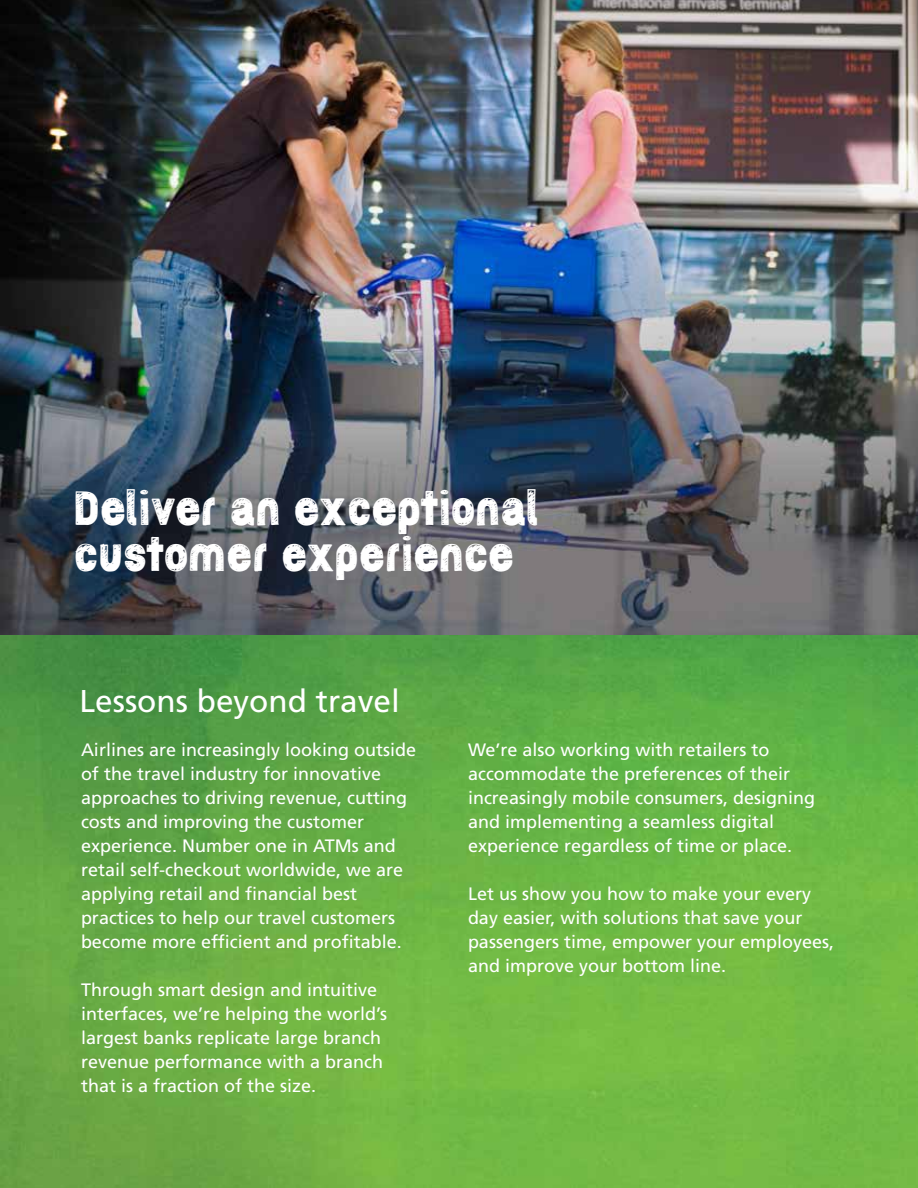
<style>
.page{position:relative;width:918px;height:1188px;background:#fff}
.page>*{position:absolute;margin:0;border:0;box-sizing:border-box;transform-origin:0 0}
.t1{font:48px/45.8px "NCR New Markerv 8";color:#fff}
.t2{font:31.5px "Frutiger LT Std";color:#fff}
.t3{font:18px/24px "Frutiger LT Std";color:#fff}
</style>
<div class="page">
<img style="left:0;top:634px;width:918px;height:554px">
<img style="left:0;top:0;width:918px;height:634px">
<h1 class="t1" style="left:74px;top:489px;width:467px">Deliver an exceptional customer experience</h1>
<h2 class="t2" style="left:80px;top:683px;width:322px">Lessons beyond travel</h2>
<p class="t3" style="left:81px;top:738px;width:337px">Airlines are increasingly looking outside of the travel industry for innovative approaches to driving revenue, cutting costs and improving the customer experience. Number one in ATMs and retail self-checkout worldwide, we are applying retail and financial best practices to help our travel customers become more efficient and profitable.</p>
<p class="t3" style="left:81px;top:978px;width:308px">Through smart design and intuitive interfaces, we’re helping the world’s largest banks replicate large branch revenue performance with a branch that is a fraction of the size.</p>
<p class="t3" style="left:468px;top:738px;width:349px">We’re also working with retailers to accommodate the preferences of their increasingly mobile consumers, designing and implementing a seamless digital experience regardless of time or place.</p>
<p class="t3" style="left:468px;top:882px;width:368px">Let us show you how to make your every day easier, with solutions that save your passengers time, empower your employees, and improve your bottom line.</p>
</div>
